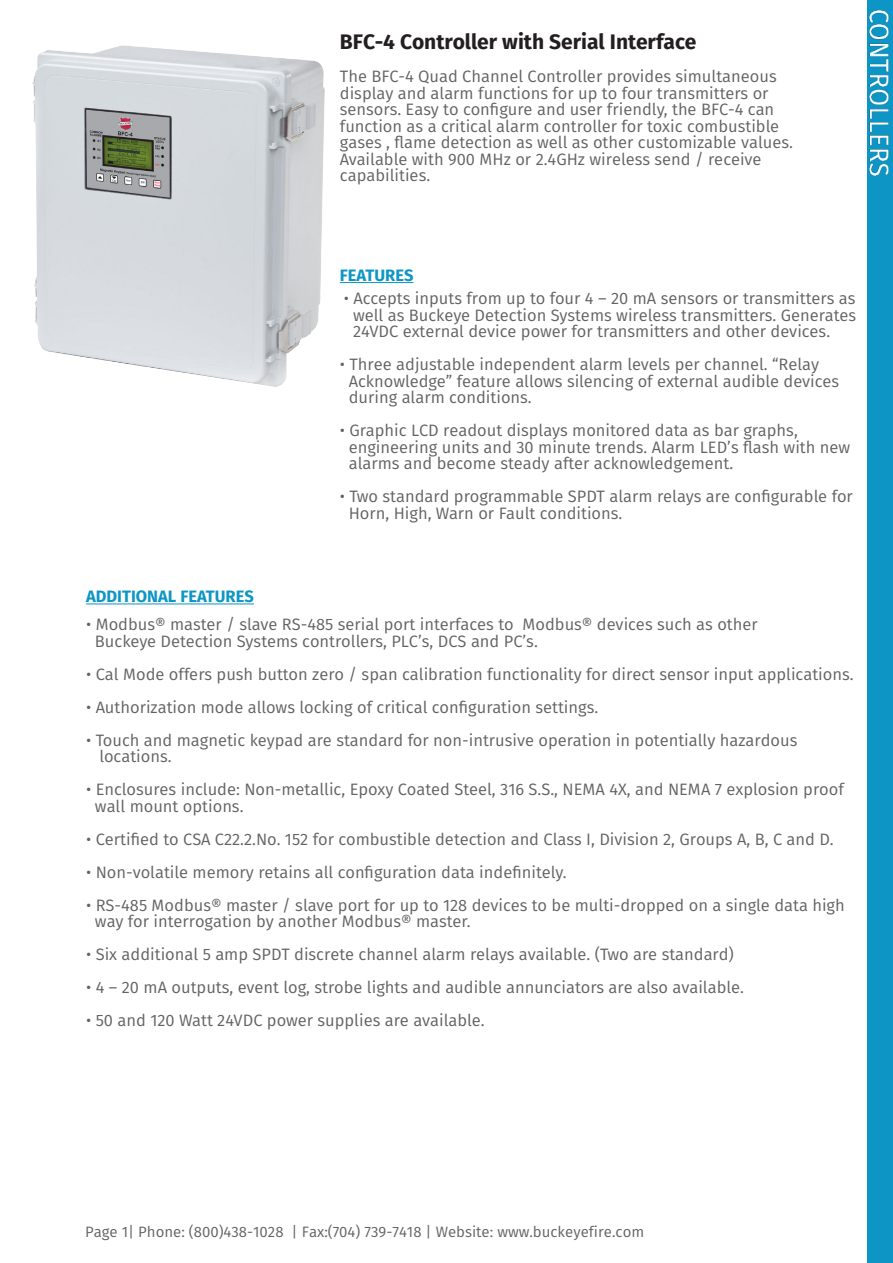
<style>
.page{position:relative;width:893px;height:1263px;background:#fff}
.page>*{position:absolute;margin:0;border:0;box-sizing:border-box;transform-origin:0 0}
.t1{font:700 21px "Fira Sans";color:#231f20}
.t2{font:16.5px/16.5px "Fira Sans";color:#636366}
.t3{font:700 16.5px "Fira Sans";color:#0d96c5}
.t4{font:15px "Fira Sans";color:#636366}
</style>
<div class="page">
<hr style="left:340px;top:282px;width:73px;height:1px;background:#0d96c5">
<hr style="left:86px;top:603px;width:168px;height:1px;background:#0d96c5">
<div style="left:867px;top:0;width:26px;height:1263px;background:#0d96c5"></div>
<img style="left:869px;top:10px;width:20px;height:166px">
<img style="left:32px;top:45px;width:293px;height:342px">
<p class="t1" style="left:340px;top:24px;width:358px">BFC-4 Controller with Serial Interface</p>
<p class="t2" style="left:340px;top:68px;width:454px">The BFC-4 Quad Channel Controller provides simultaneous display and alarm functions for up to four transmitters or sensors. Easy to configure and user friendly, the BFC-4 can function as a critical alarm controller for toxic combustible gases , flame detection as well as other customizable values.<br>Available with 900 MHz or 2.4GHz wireless send / receive capabilities.</p>
<p class="t3" style="left:340px;top:261px;width:75px">FEATURES</p>
<p class="t2" style="left:344px;top:290px;width:513px">• Accepts inputs from up to four 4 – 20 mA sensors or transmitters as</p>
<p class="t2" style="left:353px;top:306px;width:505px">well as Buckeye Detection Systems wireless transmitters. Generates</p>
<p class="t2" style="left:353px;top:323px;width:478px">24VDC external device power for transmitters and other devices.</p>
<p class="t2" style="left:340px;top:356px;width:481px">• Three adjustable independent alarm levels per channel. “Relay</p>
<p class="t2" style="left:349px;top:372px;width:492px">Acknowledge” feature allows silencing of external audible devices</p>
<p class="t2" style="left:349px;top:389px;width:185px">during alarm conditions.</p>
<p class="t2" style="left:349px;top:422px;width:503px;text-indent:-9px">• Graphic LCD readout displays monitored data as bar graphs, engineering units and 30 minute trends. Alarm LED’s flash with new</p>
<p class="t2" style="left:349px;top:455px;width:386px">alarms and become steady after acknowledgement.</p>
<p class="t2" style="left:340px;top:488px;width:515px">• Two standard programmable SPDT alarm relays are configurable for</p>
<p class="t2" style="left:349px;top:504px;width:275px">Horn, High, Warn or Fault conditions.</p>
<p class="t3" style="left:86px;top:583px;width:169px">ADDITIONAL FEATURES</p>
<p class="t2" style="left:95px;top:616px;width:664px;text-indent:-9px">• Modbus® master / slave RS-485 serial port interfaces to Modbus® devices such as other<br>Buckeye Detection Systems controllers, PLC’s, DCS and PC’s.</p>
<p class="t2" style="left:86px;top:665px;width:769px">• Cal Mode offers push button zero / span calibration functionality for direct sensor input applications.</p>
<p class="t2" style="left:86px;top:698px;width:514px">• Authorization mode allows locking of critical configuration settings.</p>
<p class="t2" style="left:99px;top:731px;width:699px;text-indent:-13px">• Touch and magnetic keypad are standard for non-intrusive operation in potentially hazardous locations.</p>
<p class="t2" style="left:86px;top:781px;width:759px">• Enclosures include: Non-metallic, Epoxy Coated Steel, 316 S.S., NEMA 4X, and NEMA 7 explosion proof</p>
<p class="t2" style="left:95px;top:797px;width:150px">wall mount options.</p>
<p class="t2" style="left:86px;top:830px;width:749px">• Certified to CSA C22.2.No. 152 for combustible detection and Class I, Division 2, Groups A, B, C and D.</p>
<p class="t2" style="left:86px;top:863px;width:482px">• Non-volatile memory retains all configuration data indefinitely.</p>
<p class="t2" style="left:86px;top:896px;width:760px">• RS-485 Modbus® master / slave port for up to 128 devices to be multi-dropped on a single data high</p>
<p class="t2" style="left:95px;top:913px;width:377px">way for interrogation by another Modbus® master.</p>
<p class="t2" style="left:86px;top:946px;width:649px">• Six additional 5 amp SPDT discrete channel alarm relays available. (Two are standard)</p>
<p class="t2" style="left:86px;top:979px;width:659px">• 4 – 20 mA outputs, event log, strobe lights and audible annunciators are also available.</p>
<p class="t2" style="left:86px;top:1012px;width:400px">• 50 and 120 Watt 24VDC power supplies are available.</p>
<p class="t4" style="left:85px;top:1220px;width:561px">Page 1| Phone: (800)438-1028 | Fax:(704) 739-7418 | Website: www.buckeyefire.com</p>
</div>
